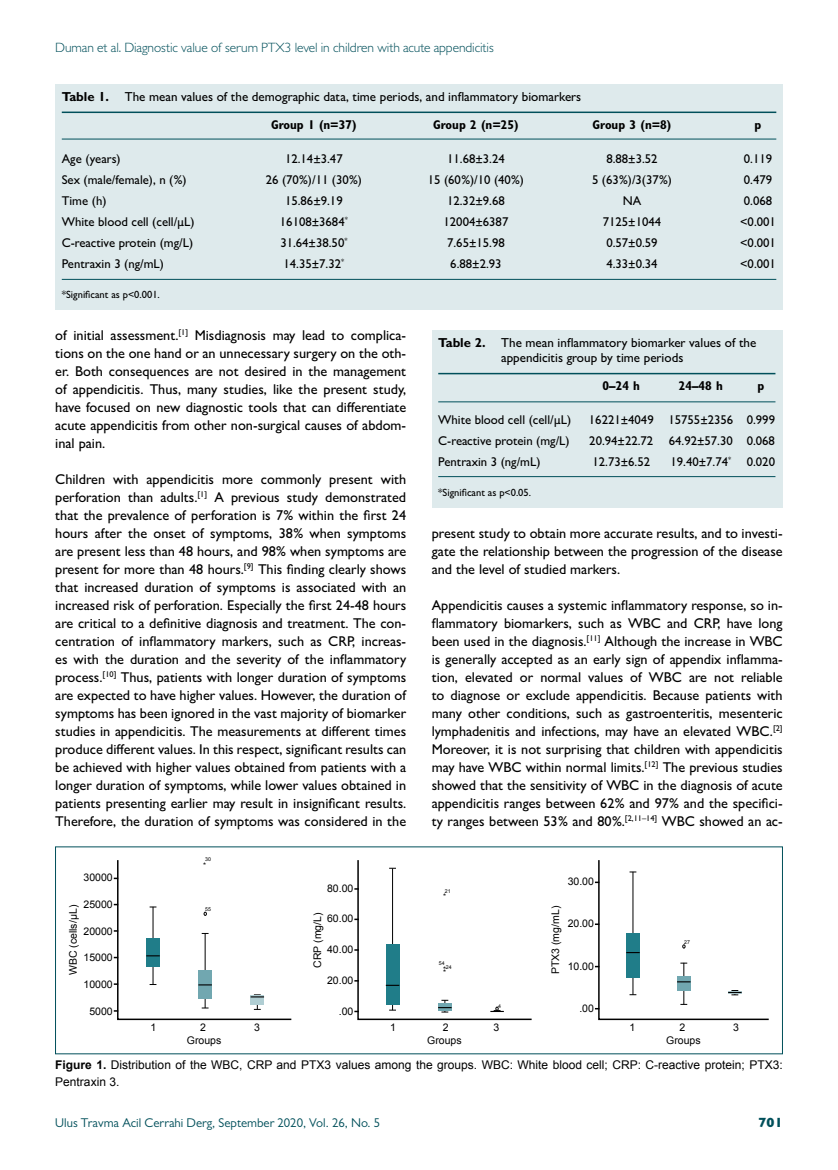
<style>
.page{position:relative;width:838px;height:1170px;background:#fff}
.page>*{position:absolute;margin:0;border:0;box-sizing:border-box;transform-origin:0 0}
.t1{font:500 14.25px/18px "Gill Sans MT Pro";color:#000;text-align:justify}
.t2{font:300 13.5px "Gill Sans MT Pro";letter-spacing:-.005em;color:#004f5a}
.t3{font:800 13.5px "Gill Sans MT Pro";color:#004f5a}
.t4{font:500 13.05px/15.6px "Gill Sans MT Pro";color:#000}
.t5{font:500 12.75px "Gill Sans MT Pro";color:#000}
.t6{font:12.75px "Gill Sans MT Pro";color:#004f5a}
.t7{font:700 condensed 12.75px "Gill Sans MT Pro";color:#000}
.t8{font:12px/16.5px "Arial";color:#000}
.t9{font:10.5px "Arial";color:#000}
.t10{font:500 10.5px "Gill Sans MT Pro";color:#000}
.t11{font:7.8px "Arial";color:#000}
.t12{font:5.25px "Arial";color:#000}
.s1{font-weight:700}
</style>
<div class="page">
<div style="left:432px;top:330px;width:350px;height:177px;background:#deeaec"></div>
<hr style="left:438px;top:373px;width:337px;height:1px;background:#004f5a">
<hr style="left:438px;top:401px;width:337px;height:1px;background:#004f5a">
<hr style="left:438px;top:476px;width:337px;height:1px;background:#004f5a">
<div style="left:55px;top:85px;width:727px;height:225px;background:#deeaec"></div>
<hr style="left:62px;top:111px;width:714px;height:2px;background:#004f5a">
<hr style="left:62px;top:139px;width:714px;height:1px;background:#004f5a">
<hr style="left:62px;top:279px;width:714px;height:1px;background:#004f5a">
<svg style="left:114px;top:860px;width:178px;height:160px"></svg>
<svg style="left:354px;top:860px;width:178px;height:160px"></svg>
<svg style="left:595px;top:860px;width:174px;height:160px"></svg>
<p class="t2" style="left:55px;top:39px;width:440px">Duman et al. Diagnostic value of serum PTX3 level in children with acute appendicitis</p>
<p class="t4" style="left:62px;top:89px;width:521px"><span class="s1">Table 1.</span> The mean values of the demographic data, time periods, and inflammatory biomarkers</p>
<p class="t7" style="left:271px;top:117px;width:87px">Group 1 (n=37)</p>
<p class="t7" style="left:433px;top:117px;width:87px">Group 2 (n=25)</p>
<p class="t7" style="left:592px;top:117px;width:80px">Group 3 (n=8)</p>
<p class="t7" style="left:754px;top:117px;width:8px">p</p>
<p class="t5" style="left:62px;top:151px;width:60px">Age (years)</p>
<p class="t5" style="left:285px;top:151px;width:59px">12.14±3.47</p>
<p class="t5" style="left:447px;top:151px;width:59px">11.68±3.24</p>
<p class="t5" style="left:606px;top:151px;width:53px">8.88±3.52</p>
<p class="t5" style="left:744px;top:151px;width:30px">0.119</p>
<p class="t5" style="left:62px;top:172px;width:126px">Sex (male/female), n (%)</p>
<p class="t5" style="left:266px;top:172px;width:98px">26 (70%)/11 (30%)</p>
<p class="t5" style="left:428px;top:172px;width:98px">15 (60%)/10 (40%)</p>
<p class="t5" style="left:592px;top:172px;width:81px">5 (63%)/3(37%)</p>
<p class="t5" style="left:744px;top:172px;width:30px">0.479</p>
<p class="t5" style="left:62px;top:193px;width:46px">Time (h)</p>
<p class="t5" style="left:285px;top:193px;width:59px">15.86±9.19</p>
<p class="t5" style="left:447px;top:193px;width:59px">12.32±9.68</p>
<p class="t5" style="left:623px;top:193px;width:20px">NA</p>
<p class="t5" style="left:744px;top:193px;width:30px">0.068</p>
<p class="t5" style="left:62px;top:214px;width:134px">White blood cell (cell/µL)</p>
<p class="t5" style="left:280px;top:214px;width:69px">16108±3684<sup>*</sup></p>
<p class="t5" style="left:443px;top:214px;width:66px">12004±6387</p>
<p class="t5" style="left:603px;top:214px;width:60px">7125±1044</p>
<p class="t5" style="left:740px;top:214px;width:37px">&lt;0.001</p>
<p class="t5" style="left:62px;top:235px;width:133px">C-reactive protein (mg/L)</p>
<p class="t5" style="left:280px;top:235px;width:69px">31.64±38.50<sup>*</sup></p>
<p class="t5" style="left:447px;top:235px;width:59px">7.65±15.98</p>
<p class="t5" style="left:606px;top:235px;width:53px">0.57±0.59</p>
<p class="t5" style="left:740px;top:235px;width:37px">&lt;0.001</p>
<p class="t5" style="left:62px;top:256px;width:104px">Pentraxin 3 (ng/mL)</p>
<p class="t5" style="left:283px;top:256px;width:62px">14.35±7.32<sup>*</sup></p>
<p class="t5" style="left:450px;top:256px;width:53px">6.88±2.93</p>
<p class="t5" style="left:606px;top:256px;width:53px">4.33±0.34</p>
<p class="t5" style="left:740px;top:256px;width:37px">&lt;0.001</p>
<p class="t10" style="left:62px;top:288px;width:100px">*Significant as p&lt;0.001.</p>
<p class="t1" style="left:55px;top:326px;width:352px">of initial assessment.<sup>[1]</sup> Misdiagnosis may lead to complica&shy;tions on the one hand or an unnecessary surgery on the oth&shy;er. Both consequences are not desired in the management of appendicitis. Thus, many studies, like the present study, have focused on new diagnostic tools that can differentiate acute appendicitis from other non-surgical causes of abdom&shy;inal pain.</p>
<p class="t1" style="left:55px;top:470px;width:352px">Children with appendicitis more commonly present with perforation than adults.<sup>[1]</sup> A previous study demonstrated that the prevalence of perforation is 7% within the first 24 hours after the onset of symptoms, 38% when symptoms are present less than 48 hours, and 98% when symptoms are present for more than 48 hours.<sup>[9]</sup> This finding clearly shows that increased duration of symptoms is associated with an increased risk of perforation. Especially the first 24-48 hours are critical to a definitive diagnosis and treatment. The con&shy;centration of inflammatory markers, such as CRP, increas&shy;es with the duration and the severity of the inflammatory process.<sup>[10]</sup> Thus, patients with longer duration of symptoms are expected to have higher values. However, the duration of symptoms has been ignored in the vast majority of biomarker studies in appendicitis. The measurements at different times produce different values. In this respect, significant results can be achieved with higher values obtained from patients with a longer duration of symptoms, while lower values obtained in patients presenting earlier may result in insignificant results.<br>Therefore, the duration of symptoms was considered in the</p>
<p class="t9" style="left:84px;top:870px;width:31px">30000</p>
<p class="t9" style="left:84px;top:897px;width:31px">25000</p>
<p class="t9" style="left:66px;top:975px;width:72px;rotate:-90deg">WBC (cells/μL)</p>
<p class="t9" style="left:84px;top:924px;width:31px">20000</p>
<p class="t9" style="left:84px;top:950px;width:31px">15000</p>
<p class="t9" style="left:84px;top:977px;width:31px">10000</p>
<p class="t9" style="left:89px;top:1004px;width:25px">5000</p>
<p class="t12" style="left:205px;top:855px;width:7px">30</p>
<p class="t11" style="left:203px;top:859px;width:5px">*</p>
<p class="t12" style="left:205px;top:905px;width:7px">55</p>
<p class="t9" style="left:327px;top:881px;width:28px">80.00</p>
<p class="t9" style="left:327px;top:911px;width:28px">60.00</p>
<p class="t9" style="left:327px;top:942px;width:28px">40.00</p>
<p class="t9" style="left:327px;top:973px;width:28px">20.00</p>
<p class="t9" style="left:339px;top:1003px;width:16px">.00</p>
<p class="t9" style="left:310px;top:967px;width:57px;rotate:-90deg">CRP (mg/L)</p>
<p class="t4" style="left:501px;top:334px;width:256px;text-indent:-63px"><span class="s1">Table 2.</span> The mean inflammatory biomarker values of the appendicitis group by time periods</p>
<p class="t7" style="left:602px;top:378px;width:39px">0–24 h</p>
<p class="t7" style="left:679px;top:378px;width:45px">24–48 h</p>
<p class="t7" style="left:757px;top:378px;width:8px">p</p>
<p class="t5" style="left:438px;top:412px;width:134px">White blood cell (cell/µL)</p>
<p class="t5" style="left:589px;top:412px;width:188px">16221±4049 15755±2356 0.999</p>
<p class="t5" style="left:438px;top:433px;width:133px">C-reactive protein (mg/L)</p>
<p class="t5" style="left:589px;top:433px;width:187px">20.94±22.72 64.92±57.30 0.068</p>
<p class="t5" style="left:438px;top:454px;width:104px">Pentraxin 3 (ng/mL)</p>
<p class="t5" style="left:592px;top:454px;width:59px">12.73±6.52</p>
<p class="t5" style="left:670px;top:454px;width:106px">19.40±7.74<sup>*</sup> 0.020</p>
<p class="t10" style="left:438px;top:486px;width:94px">*Significant as p&lt;0.05.</p>
<p class="t1" style="left:432px;top:524px;width:352px">present study to obtain more accurate results, and to investi&shy;gate the relationship between the progression of the disease and the level of studied markers.</p>
<p class="t1" style="left:432px;top:596px;width:352px">Appendicitis causes a systemic inflammatory response, so in&shy;flammatory biomarkers, such as WBC and CRP, have long been used in the diagnosis.<sup>[11]</sup> Although the increase in WBC is generally accepted as an early sign of appendix inflamma&shy;tion, elevated or normal values of WBC are not reliable to diagnose or exclude appendicitis. Because patients with many other conditions, such as gastroenteritis, mesenteric lymphadenitis and infections, may have an elevated WBC.<sup>[2] </sup>Moreover, it is not surprising that children with appendicitis may have WBC within normal limits.<sup>[12]</sup> The previous studies showed that the sensitivity of WBC in the diagnosis of acute appendicitis ranges between 62% and 97% and the specifici&shy;ty ranges between 53% and 80%.<sup>[2,11–14]</sup> WBC showed an ac-</p>
<p class="t12" style="left:445px;top:887px;width:7px">21</p>
<p class="t11" style="left:443px;top:891px;width:5px">*</p>
<p class="t12" style="left:439px;top:959px;width:7px">54</p>
<p class="t12" style="left:446px;top:963px;width:7px">24</p>
<p class="t11" style="left:443px;top:963px;width:5px">*</p>
<p class="t11" style="left:443px;top:967px;width:5px">*</p>
<p class="t12" style="left:498px;top:1002px;width:4px">4</p>
<p class="t9" style="left:567px;top:874px;width:28px">30.00</p>
<p class="t9" style="left:567px;top:916px;width:28px">20.00</p>
<p class="t9" style="left:567px;top:959px;width:28px">10.00</p>
<p class="t9" style="left:579px;top:1001px;width:16px">.00</p>
<p class="t9" style="left:548px;top:974px;width:70px;rotate:-90deg">PTX3 (mg/mL)</p>
<p class="t12" style="left:684px;top:938px;width:7px">27</p>
<p class="t9" style="left:150px;top:1020px;width:7px">1</p>
<p class="t9" style="left:200px;top:1020px;width:7px">2</p>
<p class="t9" style="left:254px;top:1020px;width:7px">3</p>
<p class="t9" style="left:187px;top:1033px;width:36px">Groups</p>
<p class="t9" style="left:390px;top:1020px;width:7px">1</p>
<p class="t9" style="left:443px;top:1020px;width:7px">2</p>
<p class="t9" style="left:493px;top:1020px;width:7px">3</p>
<p class="t9" style="left:427px;top:1033px;width:36px">Groups</p>
<p class="t9" style="left:629px;top:1020px;width:7px">1</p>
<p class="t9" style="left:679px;top:1020px;width:7px">2</p>
<p class="t9" style="left:733px;top:1020px;width:7px">3</p>
<p class="t9" style="left:666px;top:1033px;width:36px">Groups</p>
<p class="t8" style="left:55px;top:1056px;width:729px"><span class="s1">Figure 1.</span> Distribution of the WBC, CRP and PTX3 values among the groups. WBC: White blood cell; CRP: C-reactive protein; PTX3:<br>Pentraxin 3.</p>
<p class="t6" style="left:55px;top:1115px;width:326px">Ulus Travma Acil Cerrahi Derg, September 2020, Vol. 26, No. 5</p>
<p class="t3" style="left:758px;top:1114px;width:26px">701</p>
</div>
